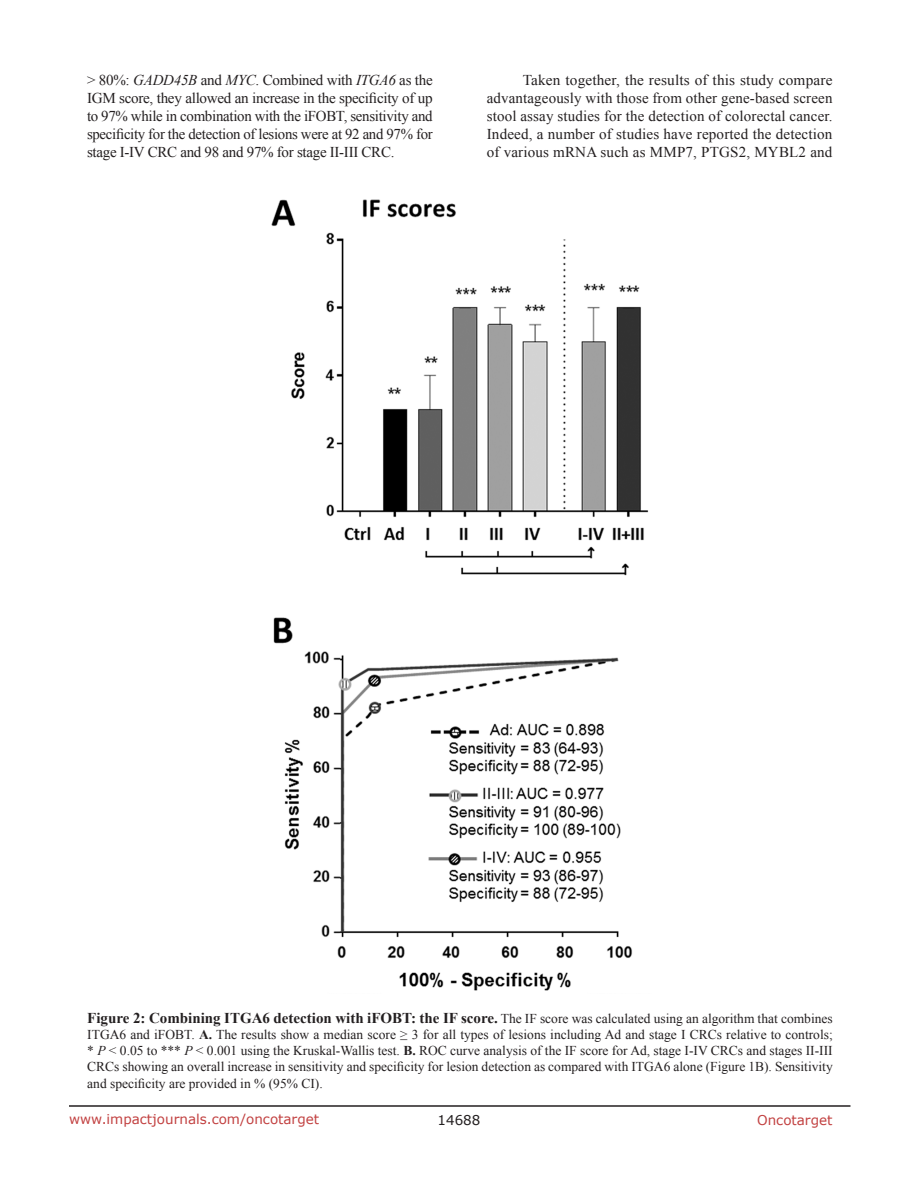
<style>
.page{position:relative;width:918px;height:1188px;background:#fff}
.page>*{position:absolute;margin:0;border:0;box-sizing:border-box;transform-origin:0 0}
.BodyText{font:15px/18px "Times New Roman";letter-spacing:-.005em;color:#231f20;text-align:justify}
.figuretext{font:700 15px "Times New Roman";color:#231f20}
.figuretext-2{font:13.5px/16.2px "Times New Roman";color:#231f20;text-align:justify}
.t1{font:13.5px "Verdana";color:#c24141}
.t2{font:13.5px "Verdana";color:#231f20}
.s1{font-style:italic}
.s2{font-weight:400;font-size:13.5px}
.s3{font-weight:700}
</style>
<div class="page">
<hr style="left:69px;top:1105px;width:781px;height:2px;background:#231f20">
<img style="left:271px;top:199px;width:378px;height:792px">
<p class="BodyText" style="left:87px;top:71px;width:347px">&gt; 80%: <span class="s1">GADD45B</span> and <span class="s1">MYC</span>. Combined with <span class="s1">ITGA6</span> as the IGM score, they allowed an increase in the specificity of up to 97% while in combination with the iFOBT, sensitivity and specificity for the detection of lesions were at 92 and 97% for stage I-IV CRC and 98 and 97% for stage II-III CRC.</p>
<p class="BodyText" style="left:487px;top:71px;width:347px;text-indent:36px">Taken together, the results of this study compare advantageously with those from other gene-based screen stool assay studies for the detection of colorectal cancer.<br>Indeed, a number of studies have reported the detection of various mRNA such as MMP7, PTGS2, MYBL2 and</p>
<p class="figuretext" style="left:87px;top:1007px;width:747px">Figure 2: Combining ITGA6 detection with iFOBT: the IF score. <span class="s2">The IF score was calculated using an algorithm that combines</span></p>
<p class="figuretext-2" style="left:87px;top:1026px;width:747px">ITGA6 and iFOBT. <span class="s3">A.</span> The results show a median score ≥ 3 for all types of lesions including Ad and stage I CRCs relative to controls; * <span class="s1">P</span> &lt; 0.05 to *** <span class="s1">P</span> &lt; 0.001 using the Kruskal-Wallis test. <span class="s3">B.</span> ROC curve analysis of the IF score for Ad, stage I-IV CRCs and stages II-III CRCs showing an overall increase in sensitivity and specificity for lesion detection as compared with ITGA6 alone (Figure 1B). Sensitivity and specificity are provided in % (95% CI).</p>
<p class="t1" style="left:69px;top:1110px;width:252px">www.impactjournals.com/oncotarget</p>
<p class="t2" style="left:438px;top:1111px;width:44px">14688</p>
<p class="t1" style="left:757px;top:1111px;width:77px">Oncotarget</p>
</div>
